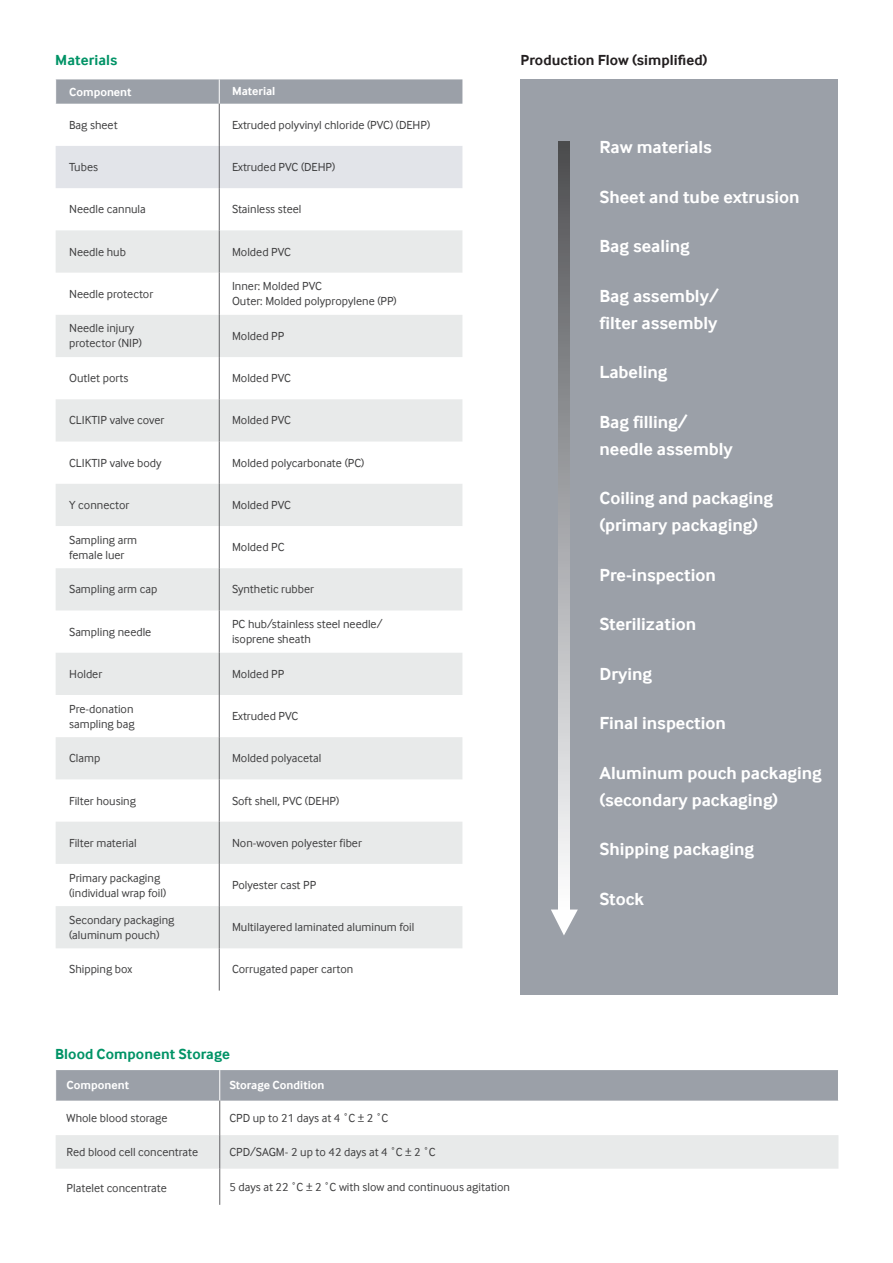
<style>
.page{position:relative;width:893px;height:1263px;background:#fff}
.page>*{position:absolute;margin:0;border:0;box-sizing:border-box;transform-origin:0 0}
.t1{font:700 18px/27px "Inter Face";color:#fff}
.Black_Bold_Subhead_1{font:700 15px "Inter Face";letter-spacing:.005em;color:#009366}
.Black_Bold_Subhead_1-2{font:700 15px "Inter Face";letter-spacing:.005em;color:#231f20}
.t2{font:12px/15px "Inter Face";color:#3e3e3f}
.t3{font:700 12px "Inter Face";color:#fff}
</style>
<div class="page">
<div style="left:56px;top:146px;width:406px;height:42px;background:#e2e4e9"></div>
<svg style="left:56px;top:230px;width:406px;height:718px;fill:#e8eaea"></svg>
<svg style="left:55px;top:79px;width:407px;height:25px;background:#9ea3aa"></svg>
<hr style="left:219px;top:104px;width:1px;height:42px;background:#636366">
<hr style="left:219px;top:146px;width:1px;height:42px;background:#636366">
<hr style="left:219px;top:188px;width:1px;height:42px;background:#636366">
<hr style="left:219px;top:230px;width:1px;height:43px;background:#636366">
<hr style="left:219px;top:273px;width:1px;height:42px;background:#636366">
<hr style="left:219px;top:315px;width:1px;height:42px;background:#636366">
<hr style="left:219px;top:357px;width:1px;height:42px;background:#636366">
<hr style="left:219px;top:399px;width:1px;height:43px;background:#636366">
<hr style="left:219px;top:442px;width:1px;height:42px;background:#636366">
<hr style="left:219px;top:484px;width:1px;height:42px;background:#636366">
<hr style="left:219px;top:526px;width:1px;height:42px;background:#636366">
<hr style="left:219px;top:568px;width:1px;height:42px;background:#636366">
<hr style="left:219px;top:610px;width:1px;height:43px;background:#636366">
<hr style="left:219px;top:653px;width:1px;height:42px;background:#636366">
<hr style="left:219px;top:695px;width:1px;height:42px;background:#636366">
<hr style="left:219px;top:737px;width:1px;height:42px;background:#636366">
<hr style="left:219px;top:779px;width:1px;height:43px;background:#636366">
<hr style="left:219px;top:822px;width:1px;height:42px;background:#636366">
<hr style="left:219px;top:864px;width:1px;height:42px;background:#636366">
<hr style="left:219px;top:906px;width:1px;height:42px;background:#636366">
<hr style="left:219px;top:948px;width:1px;height:42px;background:#636366">
<div style="left:520px;top:79px;width:318px;height:916px;background:#9ba0a8"></div>
<svg style="left:559px;top:141px;width:10px;height:768px;background:#a5a6a9"></svg>
<svg style="left:551px;top:909px;width:27px;height:26px"></svg>
<div style="left:56px;top:1070px;width:782px;height:31px;background:#9ba0a8"></div>
<div style="left:56px;top:1135px;width:782px;height:34px;background:#e8eaea"></div>
<hr style="left:219px;top:1070px;width:1px;height:31px;background:#fff">
<hr style="left:219px;top:1101px;width:1px;height:34px;background:#636366">
<hr style="left:219px;top:1135px;width:1px;height:34px;background:#636366">
<hr style="left:219px;top:1169px;width:1px;height:36px;background:#636366">
<p class="Black_Bold_Subhead_1" style="left:55px;top:51px;width:64px">Materials</p>
<p class="Black_Bold_Subhead_1-2" style="left:520px;top:51px;width:189px">Production Flow (simplified)</p>
<p class="t3" style="left:69px;top:85px;width:64px">Component</p>
<p class="t3" style="left:232px;top:84px;width:45px">Material</p>
<p class="t2" style="left:69px;top:118px;width:50px">Bag sheet</p>
<p class="t2" style="left:232px;top:118px;width:200px">Extruded polyvinyl chloride (PVC) (DEHP)</p>
<p class="t2" style="left:69px;top:161px;width:30px">Tubes</p>
<p class="t2" style="left:232px;top:161px;width:105px">Extruded PVC (DEHP)</p>
<p class="t2" style="left:69px;top:203px;width:78px">Needle cannula</p>
<p class="t2" style="left:232px;top:203px;width:71px">Stainless steel</p>
<p class="t2" style="left:69px;top:245px;width:58px">Needle hub</p>
<p class="t2" style="left:232px;top:245px;width:61px">Molded PVC</p>
<p class="t2" style="left:69px;top:287px;width:86px">Needle protector</p>
<p class="t2" style="left:232px;top:280px;width:166px">Inner: Molded PVC<br>Outer: Molded polypropylene (PP)</p>
<p class="t2" style="left:69px;top:322px;width:74px">Needle injury protector (NIP)</p>
<p class="t2" style="left:232px;top:330px;width:54px">Molded PP</p>
<p class="t2" style="left:69px;top:372px;width:61px">Outlet ports</p>
<p class="t2" style="left:232px;top:372px;width:61px">Molded PVC</p>
<p class="t2" style="left:69px;top:414px;width:97px">CLIKTIP valve cover</p>
<p class="t2" style="left:232px;top:414px;width:61px">Molded PVC</p>
<p class="t2" style="left:69px;top:456px;width:94px">CLIKTIP valve body</p>
<p class="t2" style="left:232px;top:456px;width:134px">Molded polycarbonate (PC)</p>
<p class="t2" style="left:69px;top:498px;width:62px">Y connector</p>
<p class="t2" style="left:232px;top:498px;width:61px">Molded PVC</p>
<p class="t2" style="left:69px;top:533px;width:70px">Sampling arm female luer</p>
<p class="t2" style="left:232px;top:541px;width:54px">Molded PC</p>
<p class="t2" style="left:69px;top:583px;width:90px">Sampling arm cap</p>
<p class="t2" style="left:232px;top:583px;width:84px">Synthetic rubber</p>
<p class="t2" style="left:69px;top:625px;width:84px">Sampling needle</p>
<p class="t2" style="left:232px;top:618px;width:152px">PC hub/stainless steel needle/ isoprene sheath</p>
<p class="t2" style="left:69px;top:667px;width:35px">Holder</p>
<p class="t2" style="left:232px;top:667px;width:54px">Molded PP</p>
<p class="t2" style="left:69px;top:702px;width:67px">Pre-donation sampling bag</p>
<p class="t2" style="left:232px;top:710px;width:68px">Extruded PVC</p>
<p class="t2" style="left:69px;top:752px;width:33px">Clamp</p>
<p class="t2" style="left:232px;top:752px;width:91px">Molded polyacetal</p>
<p class="t2" style="left:69px;top:794px;width:68px">Filter housing</p>
<p class="t2" style="left:232px;top:794px;width:109px">Soft shell, PVC (DEHP)</p>
<p class="t2" style="left:69px;top:836px;width:69px">Filter material</p>
<p class="t2" style="left:232px;top:836px;width:131px">Non-woven polyester fiber</p>
<p class="t2" style="left:69px;top:871px;width:93px">Primary packaging</p>
<p class="t2" style="left:69px;top:886px;width:99px">(individual wrap foil)</p>
<p class="t2" style="left:232px;top:878px;width:86px">Polyester cast PP</p>
<p class="t2" style="left:69px;top:913px;width:107px">Secondary packaging</p>
<p class="t2" style="left:69px;top:928px;width:92px">(aluminum pouch)</p>
<p class="t2" style="left:232px;top:921px;width:184px">Multilayered laminated aluminum foil</p>
<p class="t2" style="left:69px;top:963px;width:65px">Shipping box</p>
<p class="t2" style="left:232px;top:963px;width:123px">Corrugated paper carton</p>
<p class="Black_Bold_Subhead_1" style="left:55px;top:1045px;width:176px">Blood Component Storage</p>
<p class="t3" style="left:67px;top:1078px;width:64px">Component</p>
<p class="t3" style="left:229px;top:1078px;width:97px">Storage Condition</p>
<p class="t2" style="left:67px;top:1111px;width:102px">Whole blood storage</p>
<p class="t2" style="left:229px;top:1111px;width:160px">CPD up to 21 days at 4 ˚C ± 2 ˚C</p>
<p class="t2" style="left:67px;top:1145px;width:133px">Red blood cell concentrate</p>
<p class="t2" style="left:229px;top:1145px;width:208px">CPD/SAGM- 2 up to 42 days at 4 ˚C ± 2 ˚C</p>
<p class="t2" style="left:67px;top:1181px;width:102px">Platelet concentrate</p>
<p class="t2" style="left:229px;top:1180px;width:282px">5 days at 22 ˚C ± 2 ˚C with slow and continuous agitation</p>
<p class="t1" style="left:599px;top:135px;width:114px">Raw materials</p>
<p class="t1" style="left:599px;top:185px;width:202px">Sheet and tube extrusion</p>
<p class="t1" style="left:599px;top:234px;width:92px">Bag sealing</p>
<p class="t1" style="left:599px;top:284px;width:121px">Bag assembly/ filter assembly</p>
<p class="t1" style="left:599px;top:360px;width:70px">Labeling</p>
<p class="t1" style="left:599px;top:410px;width:135px">Bag filling/ needle assembly</p>
<p class="t1" style="left:599px;top:486px;width:175px">Coiling and packaging (primary packaging)</p>
<p class="t1" style="left:599px;top:563px;width:118px">Pre-inspection</p>
<p class="t1" style="left:599px;top:612px;width:98px">Sterilization</p>
<p class="t1" style="left:599px;top:662px;width:54px">Drying</p>
<p class="t1" style="left:599px;top:711px;width:128px">Final inspection</p>
<p class="t1" style="left:599px;top:761px;width:224px">Aluminum pouch packaging (secondary packaging)</p>
<p class="t1" style="left:599px;top:837px;width:156px">Shipping packaging</p>
<p class="t1" style="left:599px;top:887px;width:46px">Stock</p>
</div>
